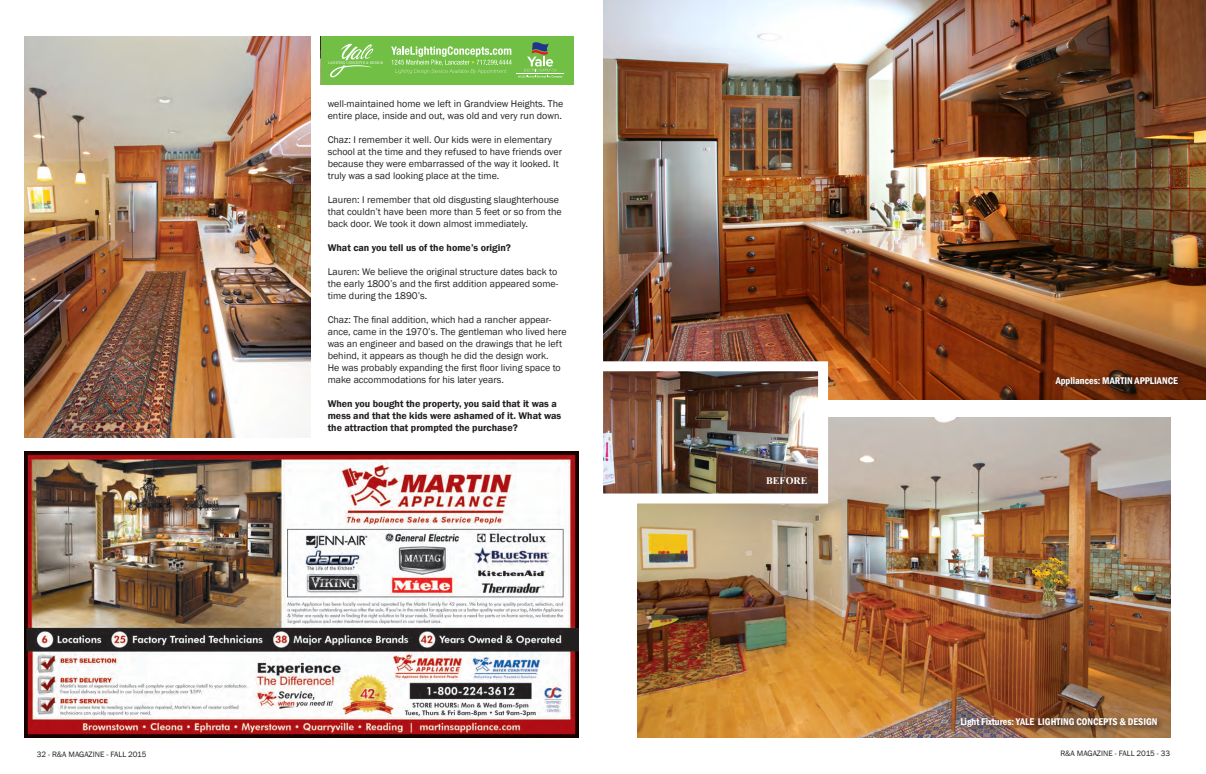
<style>
.page{position:relative;width:1206px;height:774px;background:#fff}
.page>*{position:absolute;margin:0;border:0;box-sizing:border-box;transform-origin:0 0}
.t1{font:10px/12px "Franklin Gothic";color:#231f20}
.t2{font:600 10px/12px "Franklin Gothic";color:#231f20}
.t3{font:600 condensed 10px "Franklin Gothic";color:#fff}
.t4{font:700 10px "Times New Roman";color:#fff}
.t5{font:8px "Franklin Gothic";color:#231f20}
</style>
<div class="page">
<img style="left:24px;top:36px;width:286px;height:402px">
<img style="left:24px;top:451px;width:555px;height:287px">
<img style="left:638px;top:418px;width:533px;height:320px">
<img style="left:603px;top:0;width:603px;height:399px">
<div style="left:321px;top:36px;width:252px;height:49px;background:#71bf44"></div>
<svg style="left:328px;top:44px;width:55px;height:33px"></svg>
<svg style="left:391px;top:46px;width:121px;height:28px"></svg>
<hr style="left:516px;top:73px;width:48px;height:1px;background:#fff">
<svg style="left:518px;top:42px;width:45px;height:36px"></svg>
<div style="left:1053px;top:374px;width:132px;height:19px;background:#231f20;opacity:.75"></div>
<div style="left:958px;top:715px;width:207px;height:19px;background:#231f20;opacity:.75"></div>
<img style="left:604px;top:372px;width:213px;height:121px">
<div style="left:593px;top:361px;width:235px;height:143px;border:10px solid #fff"></div>
<p class="t1" style="left:328px;top:98px;width:237px">well-maintained home we left in Grandview Heights. The entire place, inside and out, was old and very run down.</p>
<p class="t1" style="left:328px;top:134px;width:236px">Chaz: I remember it well. Our kids were in elementary school at the time and they refused to have friends over because they were embarrassed of the way it looked. It truly was a sad looking place at the time.</p>
<p class="t1" style="left:328px;top:194px;width:236px">Lauren: I remember that old disgusting slaughterhouse that couldn’t have been more than 5 feet or so from the back door. We took it down almost immediately.</p>
<p class="t2" style="left:328px;top:242px;width:185px">What can you tell us of the home’s origin?</p>
<p class="t1" style="left:328px;top:266px;width:232px;text-align:justify">Lauren: We believe the original structure dates back to the early 1800’s and the first addition appeared some&shy;time during the 1890’s.</p>
<p class="t1" style="left:328px;top:314px;width:240px">Chaz: The final addition, which had a rancher appear&shy;ance, came in the 1970’s. The gentleman who lived here was an engineer and based on the drawings that he left behind, it appears as though he did the design work.<br>He was probably expanding the first floor living space to make accommodations for his later years.</p>
<p class="t2" style="left:328px;top:398px;width:235px">When you bought the property, you said that it was a mess and that the kids were ashamed of it. What was the attraction that prompted the purchase?</p>
<p class="t4" style="left:766px;top:474px;width:43px">BEFORE</p>
<p class="t3" style="left:1056px;top:373px;width:124px">Appliances: MARTIN APPLIANCE</p>
<p class="t3" style="left:960px;top:714px;width:199px">Light Fixtures: YALE LIGHTING CONCEPTS &amp; DESIGN</p>
<p class="t5" style="left:37px;top:749px;width:111px">32 - R&amp;A MAGAZINE - FALL 2015</p>
<p class="t5" style="left:1060px;top:749px;width:111px">R&amp;A MAGAZINE - FALL 2015 - 33</p>
</div>
